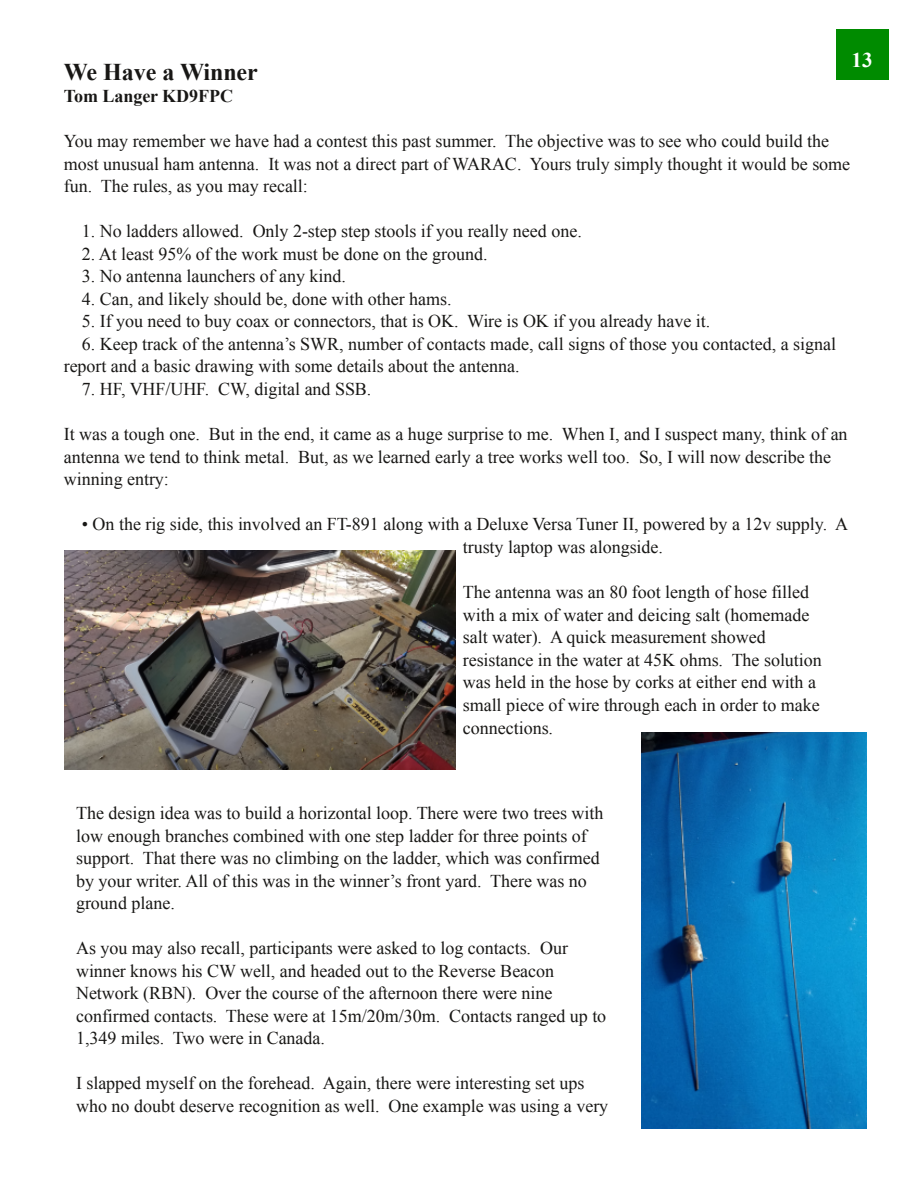
<style>
.page{position:relative;width:919px;height:1189px;background:#fff}
.page>*{position:absolute;margin:0;border:0;box-sizing:border-box;transform-origin:0 0}
.t1{font:700 24px "Times New Roman";color:#181715}
.t2{font:700 21px "Times New Roman";color:#fff}
.t3{font:18px/22.5px "Times New Roman";color:#181715}
.t4{font:700 18px "Times New Roman";color:#181715}
</style>
<div class="page">
<div style="left:836px;top:29px;width:52px;height:50px;background:#008b00"></div>
<img style="left:65px;top:550px;width:390px;height:219px">
<img style="left:641px;top:732px;width:225px;height:396px">
<p class="t2" style="left:851px;top:48px;width:22px">13</p>
<h1 class="t1" style="left:64px;top:58px;width:195px">We Have a Winner</h1>
<p class="t4" style="left:64px;top:86px;width:171px">Tom Langer KD9FPC</p>
<p class="t3" style="left:64px;top:130px;width:787px">You may remember we have had a contest this past summer. The objective was to see who could build the most unusual ham antenna. It was not a direct part of WARAC. Yours truly simply thought it would be some fun. The rules, as you may recall:</p>
<p class="t3" style="left:82px;top:220px;width:501px">1. No ladders allowed. Only 2-step step stools if you really need one.</p>
<p class="t3" style="left:82px;top:242px;width:407px">2. At least 95% of the work must be done on the ground.</p>
<p class="t3" style="left:82px;top:265px;width:265px">3. No antenna launchers of any kind.</p>
<p class="t3" style="left:82px;top:287px;width:371px">4. Can, and likely should be, done with other hams.</p>
<p class="t3" style="left:82px;top:310px;width:629px">5. If you need to buy coax or connectors, that is OK. Wire is OK if you already have it.</p>
<p class="t3" style="left:64px;top:332px;width:773px;text-indent:18px">6. Keep track of the antenna’s SWR, number of contacts made, call signs of those you contacted, a signal report and a basic drawing with some details about the antenna.</p>
<p class="t3" style="left:82px;top:377px;width:291px">7. HF, VHF/UHF. CW, digital and SSB.</p>
<p class="t3" style="left:64px;top:422px;width:784px">It was a tough one. But in the end, it came as a huge surprise to me. When I, and I suspect many, think of an antenna we tend to think metal. But, as we learned early a tree works well too. So, I will now describe the winning entry:</p>
<p class="t3" style="left:462px;top:512px;width:386px;line-height:23.2px;text-indent:-381px">• On the rig side, this involved an FT-891 along with a Deluxe Versa Tuner II, powered by a 12v supply. A trusty laptop was alongside.</p>
<p class="t3" style="left:462px;top:581px;width:360px">The antenna was an 80 foot length of hose filled with a mix of water and deicing salt (homemade salt water). A quick measurement showed resistance in the water at 45K ohms. The solution was held in the hose by corks at either end with a small piece of wire through each in order to make connections.</p>
<p class="t3" style="left:76px;top:801px;width:528px">The design idea was to build a horizontal loop. There were two trees with low enough branches combined with one step ladder for three points of support. That there was no climbing on the ladder, which was confirmed by your writer. All of this was in the winner’s front yard. There was no ground plane.</p>
<p class="t3" style="left:76px;top:936px;width:531px">As you may also recall, participants were asked to log contacts. Our winner knows his CW well, and headed out to the Reverse Beacon Network (RBN). Over the course of the afternoon there were nine confirmed contacts. These were at 15m/20m/30m. Contacts ranged up to 1,349 miles. Two were in Canada.</p>
<p class="t3" style="left:76px;top:1071px;width:533px">I slapped myself on the forehead. Again, there were interesting set ups who no doubt deserve recognition as well. One example was using a very</p>
</div>
